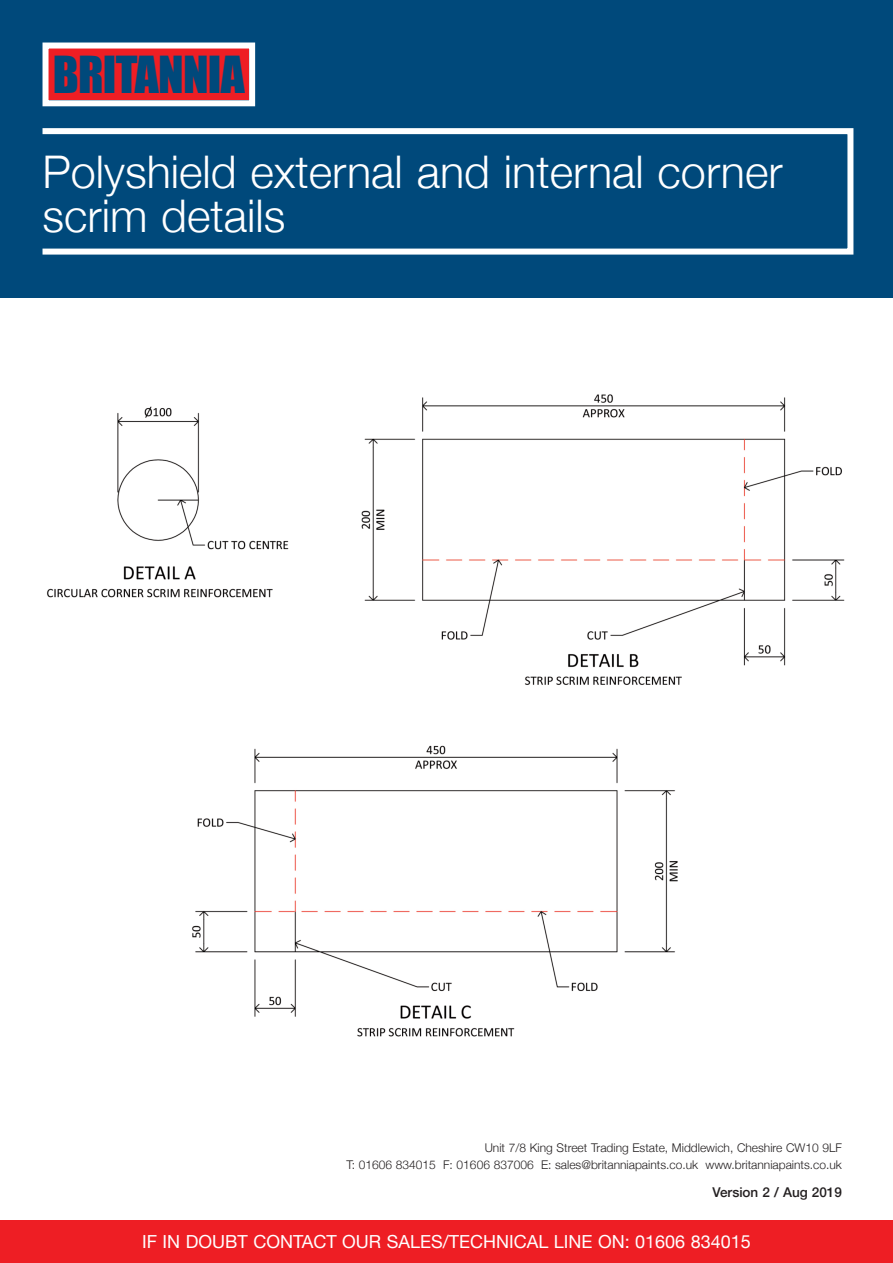
<style>
.page{position:relative;width:893px;height:1263px;background:#fff}
.page>*{position:absolute;margin:0;border:0;box-sizing:border-box;transform-origin:0 0}
.t1{font:47.25px "Impact";letter-spacing:-.015em;color:#00497b}
.t2{font:300 45px/43.5px "Helvetica Neue";color:#fff}
.t3{font:18px "Helvetica Neue";color:#fff}
.t4{font:500 13.5px "Helvetica Neue";color:#231f20}
.t5{font:300 12px/17px "Helvetica Neue";color:#231f20;text-align:right}
</style>
<div class="page">
<div style="left:0;top:0;width:893px;height:298px;background:#00497b"></div>
<div style="left:49px;top:49px;width:200px;height:51px;background:#ee1e24"></div>
<div style="left:43px;top:43px;width:212px;height:63px;border:6px solid #fff"></div>
<div style="left:40px;top:128px;width:813px;height:127px;border:6px solid #fff"></div>
<div style="left:0;top:1220px;width:893px;height:43px;background:#ee1e24"></div>
<img style="left:47px;top:394px;width:798px;height:291px">
<div style="left:52px;top:664px;width:419px;height:54px;background:#fff"></div>
<img style="left:192px;top:745px;width:486px;height:292px">
<h1 class="t1" style="left:53px;top:49px;width:193px">BRITANNIA</h1>
<h2 class="t2" style="left:43px;top:149px;width:742px">Polyshield external and internal corner scrim details</h2>
<p class="t5" style="left:346px;top:1138px;width:497px">Unit 7/8 King Street Trading Estate, Middlewich, Cheshire CW10 9LF<br>T: 01606 834015 F: 01606 837006 E: sales@britanniapaints.co.uk www.britanniapaints.co.uk</p>
<p class="t4" style="left:713px;top:1184px;width:131px">Version 2 / Aug 2019</p>
<h3 class="t3" style="left:142px;top:1231px;width:610px">IF IN DOUBT CONTACT OUR SALES/TECHNICAL LINE ON: 01606 834015</h3>
</div>
